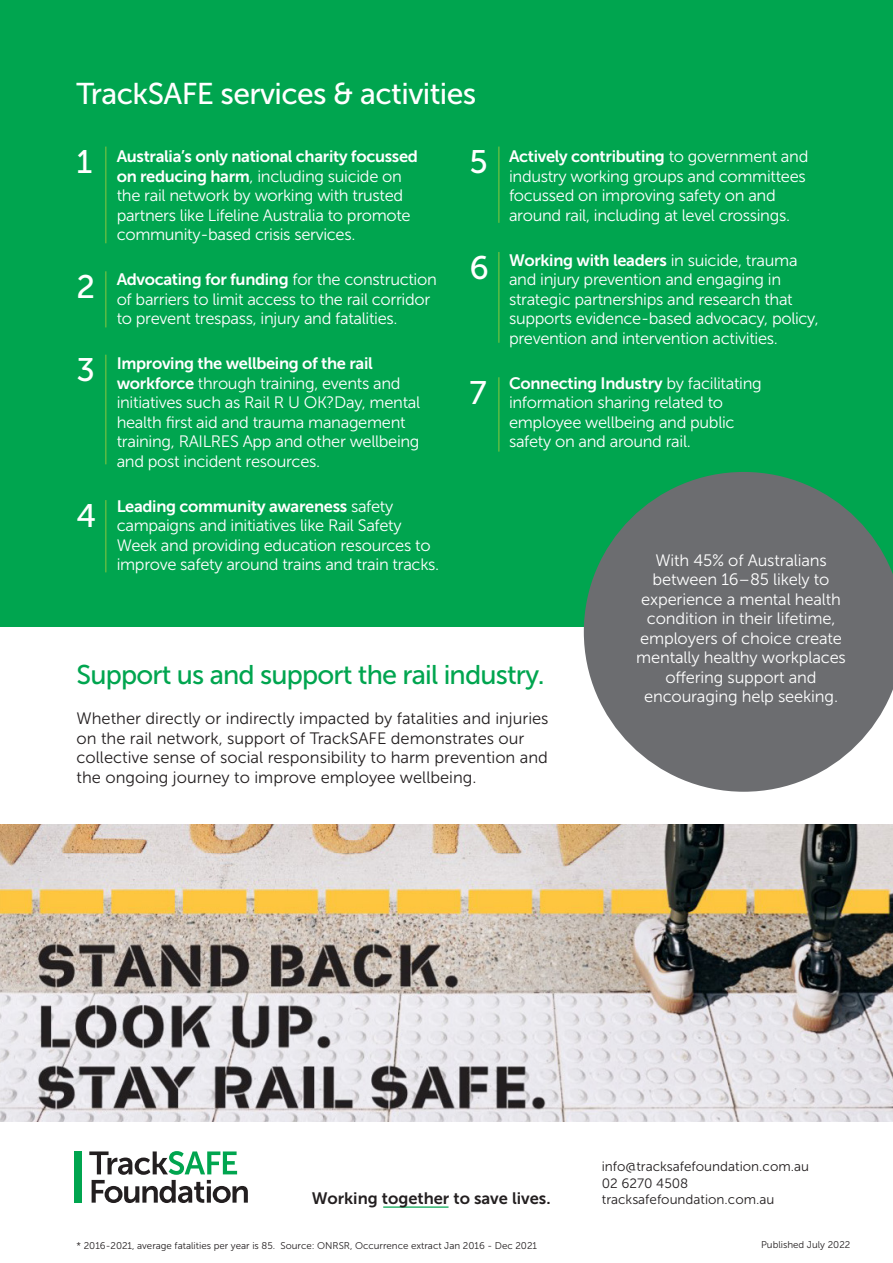
<style>
.page{position:relative;width:893px;height:1263px;background:#fff}
.page>*{position:absolute;margin:0;border:0;box-sizing:border-box;transform-origin:0 0}
.t1{font:32.55px "Museo Sans 500";color:#fff}
.t2{font:30px "Museo Sans 500";letter-spacing:-.02em;color:#fff}
.t3{font:27px "Museo Sans 500";letter-spacing:-.03em;color:#00a54f}
.t4{font:16.5px/19.5px "Museo Sans 300";letter-spacing:-.02em;color:#fff}
.t5{font:16.5px/19.5px "Museo Sans 300";color:#231f20}
.t6{font:16.5px "Museo Sans 700";color:#231f20}
.t7{font:13.5px "Museo Sans 300";color:#231f20}
.t8{font:9.75px "Museo Sans 300";color:#231f20}
.s1{font-family:"Museo Sans 700"}
</style>
<div class="page">
<div style="left:0;top:0;width:893px;height:626px;background:#00a54f"></div>
<hr style="left:105px;top:147px;width:1px;height:96px;background:#8bc63e">
<hr style="left:105px;top:271px;width:1px;height:56px;background:#8bc63e">
<hr style="left:105px;top:355px;width:1px;height:109px;background:#8bc63e">
<hr style="left:105px;top:500px;width:1px;height:72px;background:#8bc63e">
<hr style="left:498px;top:147px;width:1px;height:76px;background:#8bc63e">
<hr style="left:498px;top:252px;width:1px;height:91px;background:#8bc63e">
<hr style="left:498px;top:377px;width:1px;height:75px;background:#8bc63e">
<img style="left:0;top:824px;width:893px;height:298px">
<svg style="left:584px;top:472px;width:309px;height:320px;fill:#6c6d70"></svg>
<svg style="left:89px;top:1151px;width:159px;height:52px"></svg>
<div style="left:74px;top:1151px;width:8px;height:51px;background:#00a54f"></div>
<hr style="left:383px;top:1206px;width:66px;height:2px;background:#00a54f">
<p class="t2" style="left:77px;top:77px;width:401px">TrackSAFE services &amp; activities</p>
<p class="t1" style="left:77px;top:144px;width:17px">1</p>
<p class="t1" style="left:470px;top:144px;width:20px">5</p>
<p class="t4" style="left:117px;top:147px;width:303px"><span class="s1">Australia’s only national charity focussed on reducing harm</span>, including suicide on the rail network by working with trusted partners like Lifeline Australia to promote community-based crisis services.</p>
<p class="t4" style="left:117px;top:270px;width:322px"><span class="s1">Advocating for funding</span> for the construction of barriers to limit access to the rail corridor to prevent trespass, injury and fatalities.</p>
<p class="t4" style="left:117px;top:354px;width:305px"><span class="s1">Improving the wellbeing of the rail workforce</span> through training, events and initiatives such as Rail R U OK?Day, mental health first aid and trauma management training, RAILRES App and other wellbeing and post incident resources.</p>
<p class="t4" style="left:117px;top:496px;width:324px"><span class="s1">Leading community awareness</span> safety campaigns and initiatives like Rail Safety Week and providing education resources to improve safety around trains and train tracks.</p>
<p class="t4" style="left:509px;top:147px;width:301px"><span class="s1">Actively contributing</span> to government and industry working groups and committees focussed on improving safety on and around rail, including at level crossings.</p>
<p class="t4" style="left:509px;top:250px;width:311px"><span class="s1">Working with leaders</span> in suicide, trauma and injury prevention and engaging in strategic partnerships and research that supports evidence-based advocacy, policy, prevention and intervention activities.</p>
<p class="t4" style="left:509px;top:373px;width:254px"><span class="s1">Connecting Industry</span> by facilitating information sharing related to employee wellbeing and public safety on and around rail.</p>
<p class="t1" style="left:470px;top:249px;width:21px">6</p>
<p class="t1" style="left:77px;top:269px;width:20px">2</p>
<p class="t1" style="left:77px;top:352px;width:20px">3</p>
<p class="t1" style="left:470px;top:375px;width:19px">7</p>
<p class="t1" style="left:77px;top:498px;width:21px">4</p>
<p class="t4" style="left:636px;top:550px;width:211px;text-align:center">With 45% of Australians between 16–85 likely to experience a mental health condition in their lifetime, employers of choice create mentally healthy workplaces offering support and encouraging help seeking.</p>
<p class="t3" style="left:77px;top:659px;width:470px">Support us and support the rail industry.</p>
<p class="t5" style="left:77px;top:709px;width:474px">Whether directly or indirectly impacted by fatalities and injuries on the rail network, support of TrackSAFE demonstrates our collective sense of social responsibility to harm prevention and the ongoing journey to improve employee wellbeing.</p>
<p class="t6" style="left:312px;top:1189px;width:240px">Working together to save lives.</p>
<p class="t8" style="left:77px;top:1240px;width:462px">* 2016-2021, average fatalities per year is 85. Source: ONRSR, Occurrence extract Jan 2016 - Dec 2021</p>
<p class="t7" style="left:602px;top:1159px;width:209px">info@tracksafefoundation.com.au</p>
<p class="t7" style="left:602px;top:1176px;width:88px">02 6270 4508</p>
<p class="t7" style="left:602px;top:1192px;width:174px">tracksafefoundation.com.au</p>
<p class="t8" style="left:761px;top:1240px;width:91px">Published July 2022</p>
</div>
